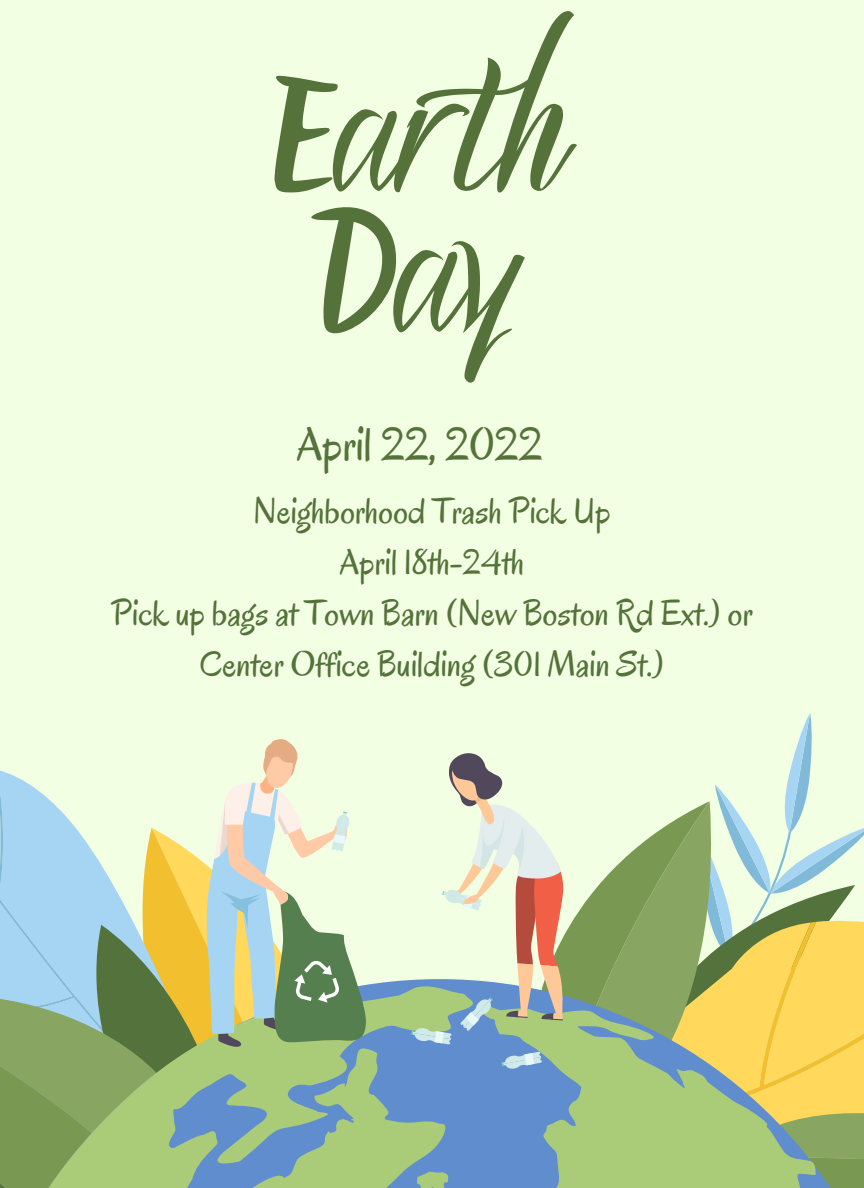
<style>
.page{position:relative;width:864px;height:1188px;background:#f3ffe3}
.page>*{position:absolute;margin:0;border:0;box-sizing:border-box;transform-origin:0 0}
.t1{font:156.45px "Holiday Romance";color:#54723a}
.t2{font:48px "Oregano";color:#54723a}
.t3{font:36.45px "Oregano";color:#54723a}
</style>
<div class="page">
<svg style="left:0;top:713px;width:864px;height:475px"></svg>
<p class="t1" style="left:275px;top:41px;width:303px">Earth</p>
<p class="t1" style="left:323px;top:182px;width:194px">Day</p>
<p class="t2" style="left:296px;top:413px;width:247px">April 22, 2022</p>
<p class="t3" style="left:253px;top:488px;width:359px">Neighborhood Trash Pick Up</p>
<p class="t3" style="left:340px;top:539px;width:186px">April 18th-24th</p>
<p class="t3" style="left:111px;top:590px;width:643px">Pick up bags at Town Barn (New Boston Rd Ext.) or</p>
<p class="t3" style="left:200px;top:641px;width:466px">Center Office Building (301 Main St.)</p>
</div>
